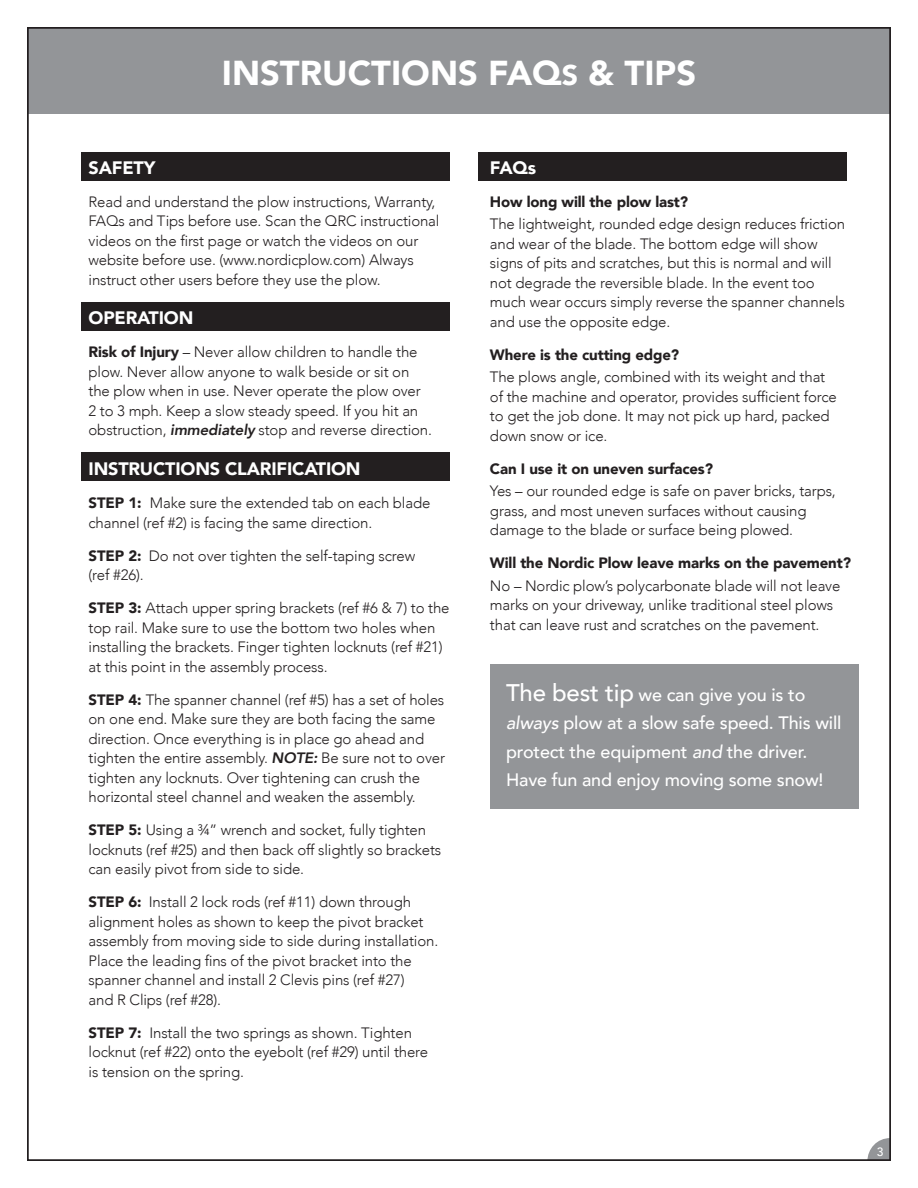
<style>
.page{position:relative;width:918px;height:1188px;background:#fff}
.page>*{position:absolute;margin:0;border:0;box-sizing:border-box;transform-origin:0 0}
.t1{font:900 34.5px "Avenir";color:#fff}
.t2{font:500 18px/28.5px "Avenir";letter-spacing:-.01em;color:#fff}
.t3{font:900 18px "Avenir";letter-spacing:-.01em;color:#fff}
.t4{font:300 15px/19.5px "Avenir";letter-spacing:-.01em;color:#231f20}
.t5{font:900 15px "Avenir";letter-spacing:-.01em;color:#231f20}
.t6{font:500 12px "Avenir";color:#fff}
.s1{font-size:28.5px}
.s2{font-weight:900}
.s3{font-weight:800;font-style:italic}
.s4{font-size:24px}
.s5{font-style:italic}
</style>
<div class="page">
<div style="left:28px;top:27px;width:863px;height:87px;background:#939598"></div>
<svg style="left:867px;top:1138px;width:21px;height:20px"></svg>
<div style="left:478px;top:153px;width:369px;height:28px;background:#231f20"></div>
<div style="left:81px;top:303px;width:369px;height:28px;background:#231f20"></div>
<div style="left:81px;top:453px;width:369px;height:28px;background:#231f20"></div>
<div style="left:81px;top:153px;width:369px;height:28px;background:#231f20"></div>
<div style="left:490px;top:664px;width:369px;height:145px;background:#939598"></div>
<p class="t1" style="left:222px;top:44px;width:476px">INSTRUCTIONS FAQ<span class="s1">S</span> &amp; TIPS</p>
<p class="t3" style="left:89px;top:152px;width:68px">SAFETY</p>
<p class="t4" style="left:89px;top:192px;width:352px">Read and understand the plow instructions, Warranty, FAQs and Tips before use. Scan the QRC instructional videos on the first page or watch the videos on our website before use. (www.nordicplow.com) Always instruct other users before they use the plow.</p>
<p class="t3" style="left:89px;top:303px;width:106px">OPERATION</p>
<p class="t4" style="left:89px;top:342px;width:345px"><span class="s2">Risk of Injury</span> – Never allow children to handle the plow. Never allow anyone to walk beside or sit on the plow when in use. Never operate the plow over 2 to 3 mph. Keep a slow steady speed. If you hit an obstruction, <span class="s3">immediately</span> stop and reverse direction.</p>
<p class="t3" style="left:89px;top:453px;width:274px">INSTRUCTIONS CLARIFICATION</p>
<p class="t4" style="left:89px;top:493px;width:343px"><span class="s2">STEP 1:</span> Make sure the extended tab on each blade channel (ref #2) is facing the same direction.</p>
<p class="t4" style="left:89px;top:546px;width:328px"><span class="s2">STEP 2:</span> Do not over tighten the self-taping screw (ref #26).</p>
<p class="t4" style="left:89px;top:598px;width:363px"><span class="s2">STEP 3:</span> Attach upper spring brackets (ref #6 &amp; 7) to the top rail. Make sure to use the bottom two holes when installing the brackets. Finger tighten locknuts (ref #21) at this point in the assembly process.</p>
<p class="t4" style="left:89px;top:690px;width:358px"><span class="s2">STEP 4:</span> The spanner channel (ref #5) has a set of holes on one end. Make sure they are both facing the same direction. Once everything is in place go ahead and tighten the entire assembly. <span class="s3">NOTE:</span> Be sure not to over tighten any locknuts. Over tightening can crush the horizontal steel channel and weaken the assembly.</p>
<p class="t4" style="left:89px;top:820px;width:354px"><span class="s2">STEP 5:</span> Using a ¾” wrench and socket, fully tighten locknuts (ref #25) and then back off slightly so brackets can easily pivot from side to side.</p>
<p class="t4" style="left:89px;top:892px;width:351px"><span class="s2">STEP 6:</span> Install 2 lock rods (ref #11) down through alignment holes as shown to keep the pivot bracket assembly from moving side to side during installation.<br>Place the leading fins of the pivot bracket into the spanner channel and install 2 Clevis pins (ref #27)<br>and R Clips (ref #28).</p>
<p class="t4" style="left:89px;top:1023px;width:341px"><span class="s2">STEP 7:</span> Install the two springs as shown. Tighten locknut (ref #22) onto the eyebolt (ref #29) until there is tension on the spring.</p>
<p class="t3" style="left:490px;top:152px;width:48px">FAQs</p>
<p class="t5" style="left:490px;top:188px;width:200px">How long will the plow last?</p>
<p class="t4" style="left:490px;top:214px;width:357px">The lightweight, rounded edge design reduces friction and wear of the blade. The bottom edge will show signs of pits and scratches, but this is normal and will not degrade the reversible blade. In the event too much wear occurs simply reverse the spanner channels and use the opposite edge.</p>
<p class="t5" style="left:490px;top:341px;width:191px">Where is the cutting edge?</p>
<p class="t4" style="left:490px;top:367px;width:348px">The plows angle, combined with its weight and that of the machine and operator, provides sufficient force to get the job done. It may not pick up hard, packed down snow or ice.</p>
<p class="t5" style="left:490px;top:455px;width:225px">Can I use it on uneven surfaces?</p>
<p class="t4" style="left:490px;top:481px;width:347px">Yes – our rounded edge is safe on paver bricks, tarps, grass, and most uneven surfaces without causing damage to the blade or surface being plowed.</p>
<p class="t5" style="left:490px;top:550px;width:363px">Will the Nordic Plow leave marks on the pavement?</p>
<p class="t4" style="left:490px;top:576px;width:352px">No – Nordic plow’s polycarbonate blade will not leave marks on your driveway, unlike traditional steel plows that can leave rust and scratches on the pavement.</p>
<p class="t2" style="left:506px;top:679px;width:337px"><span class="s4">The best tip</span> we can give you is to <span class="s5">always</span> plow at a slow safe speed. This will protect the equipment <span class="s5">and</span> the driver.<br>Have fun and enjoy moving some snow!</p>
<p class="t6" style="left:877px;top:1142px;width:8px">3</p>
</div>
